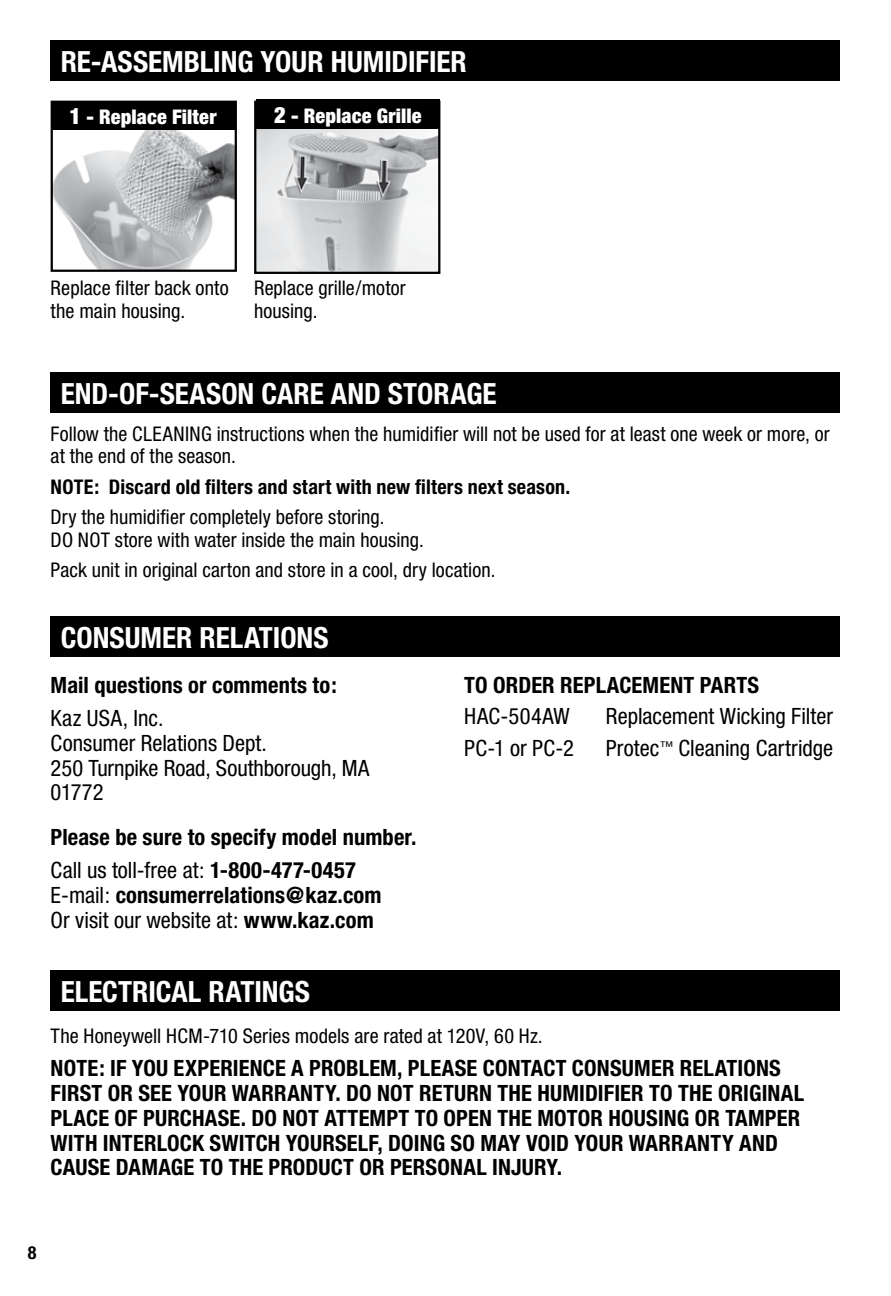
<style>
.page{position:relative;width:891px;height:1296px;background:#fff}
.page>*{position:absolute;margin:0;border:0;box-sizing:border-box;transform-origin:0 0}
.t1{font:700 condensed 29.25px "Helvetica Neue";color:#fff}
.t2{font:700 condensed 22.5px/24.8px "Helvetica Neue";letter-spacing:.005em;color:#000}
.t3{font:condensed 22.5px/24.8px "Helvetica Neue";color:#000}
.t4{font:condensed 22.5px "Helvetica Neue";letter-spacing:.02em;color:#000}
.t5{font:condensed 20.25px/22.5px "Helvetica Neue";letter-spacing:.005em;color:#000}
.t6{font:700 condensed 20.25px "Helvetica Neue";letter-spacing:.01em;color:#000}
.t7{font:900 condensed 20.25px "Helvetica Neue";letter-spacing:.01em;color:#fff}
.t8{font:700 condensed 18px "Helvetica Neue";color:#000}
.s1{font-size:22.5px}
.s2{font-weight:400}
</style>
<div class="page">
<div style="left:51px;top:970px;width:789px;height:41px;background:#000"></div>
<div style="left:51px;top:616px;width:789px;height:41px;background:#000"></div>
<div style="left:51px;top:372px;width:789px;height:41px;background:#000"></div>
<div style="left:51px;top:40px;width:789px;height:41px;background:#000"></div>
<img style="left:54px;top:130px;width:180px;height:139px">
<div style="left:51px;top:101px;width:186px;height:171px;border:2px solid #000"></div>
<div style="left:51px;top:101px;width:184px;height:29px;background:#000"></div>
<img style="left:257px;top:129px;width:180px;height:142px">
<div style="left:254px;top:101px;width:186px;height:173px;border:2px solid #000"></div>
<div style="left:256px;top:100px;width:183px;height:29px;background:#000"></div>
<h1 class="t1" style="left:61px;top:44px;width:408px">RE-ASSEMBLING YOUR HUMIDIFIER</h1>
<p class="t7" style="left:70px;top:105px;width:148px"><span class="s1">1</span> - Replace Filter</p>
<p class="t7" style="left:274px;top:104px;width:149px"><span class="s1">2</span> - Replace Grille</p>
<p class="t5" style="left:51px;top:277px;width:180px">Replace filter back onto the main housing.</p>
<p class="t5" style="left:254px;top:277px;width:153px">Replace grille/motor housing.</p>
<h1 class="t1" style="left:61px;top:376px;width:437px">END-OF-SEASON CARE AND STORAGE</h1>
<p class="t5" style="left:51px;top:422px;width:781px">Follow the CLEANING instructions when the humidifier will not be used for at least one week or more, or at the end of the season.</p>
<p class="t6" style="left:51px;top:474px;width:521px">NOTE: Discard old filters and start with new filters next season.</p>
<p class="t5" style="left:51px;top:506px;width:375px">Dry the humidifier completely before storing.<br>DO NOT store with water inside the main housing.</p>
<p class="t5" style="left:51px;top:559px;width:446px">Pack unit in original carton and store in a cool, dry location.</p>
<h1 class="t1" style="left:61px;top:620px;width:269px">CONSUMER RELATIONS</h1>
<p class="t2" style="left:51px;top:672px;width:288px">Mail questions or comments to:</p>
<p class="t3" style="left:51px;top:706px;width:320px">Kaz USA, Inc.<br>Consumer Relations Dept.<br>250 Turnpike Road, Southborough, MA<br>01772</p>
<p class="t2" style="left:51px;top:821px;width:367px;line-height:32.9px">Please be sure to specify model number.<br><span class="s2">Call us toll-free at:</span> 1-800-477-0457</p>
<p class="t2" style="left:51px;top:882px;width:332px"><span class="s2">E-mail:</span> consumerrelations@kaz.com<br><span class="s2">Or visit our website at:</span> www.kaz.com</p>
<p class="t2" style="left:464px;top:672px;width:297px">TO ORDER REPLACEMENT PARTS</p>
<p class="t4" style="left:464px;top:703px;width:107px">HAC-504AW</p>
<p class="t3" style="left:606px;top:703px;width:229px">Replacement Wicking Filter</p>
<p class="t3" style="left:464px;top:735px;width:111px">PC-1 or PC-2</p>
<p class="t3" style="left:606px;top:735px;width:229px">Protec<sup>™</sup> Cleaning Cartridge</p>
<h1 class="t1" style="left:61px;top:974px;width:251px">ELECTRICAL RATINGS</h1>
<p class="t5" style="left:51px;top:1025px;width:494px">The Honeywell HCM-710 Series models are rated at 120V, 60 Hz.</p>
<p class="t2" style="left:51px;top:1056px;width:755px">NOTE: IF YOU EXPERIENCE A PROBLEM, PLEASE CONTACT CONSUMER RELATIONS FIRST OR SEE YOUR WARRANTY. DO NOT RETURN THE HUMIDIFIER TO THE ORIGINAL PLACE OF PURCHASE. DO NOT ATTEMPT TO OPEN THE MOTOR HOUSING OR TAMPER WITH INTERLOCK SWITCH YOURSELF, DOING SO MAY VOID YOUR WARRANTY AND CAUSE DAMAGE TO THE PRODUCT OR PERSONAL INJURY.</p>
<p class="t8" style="left:28px;top:1242px;width:10px">8</p>
</div>
